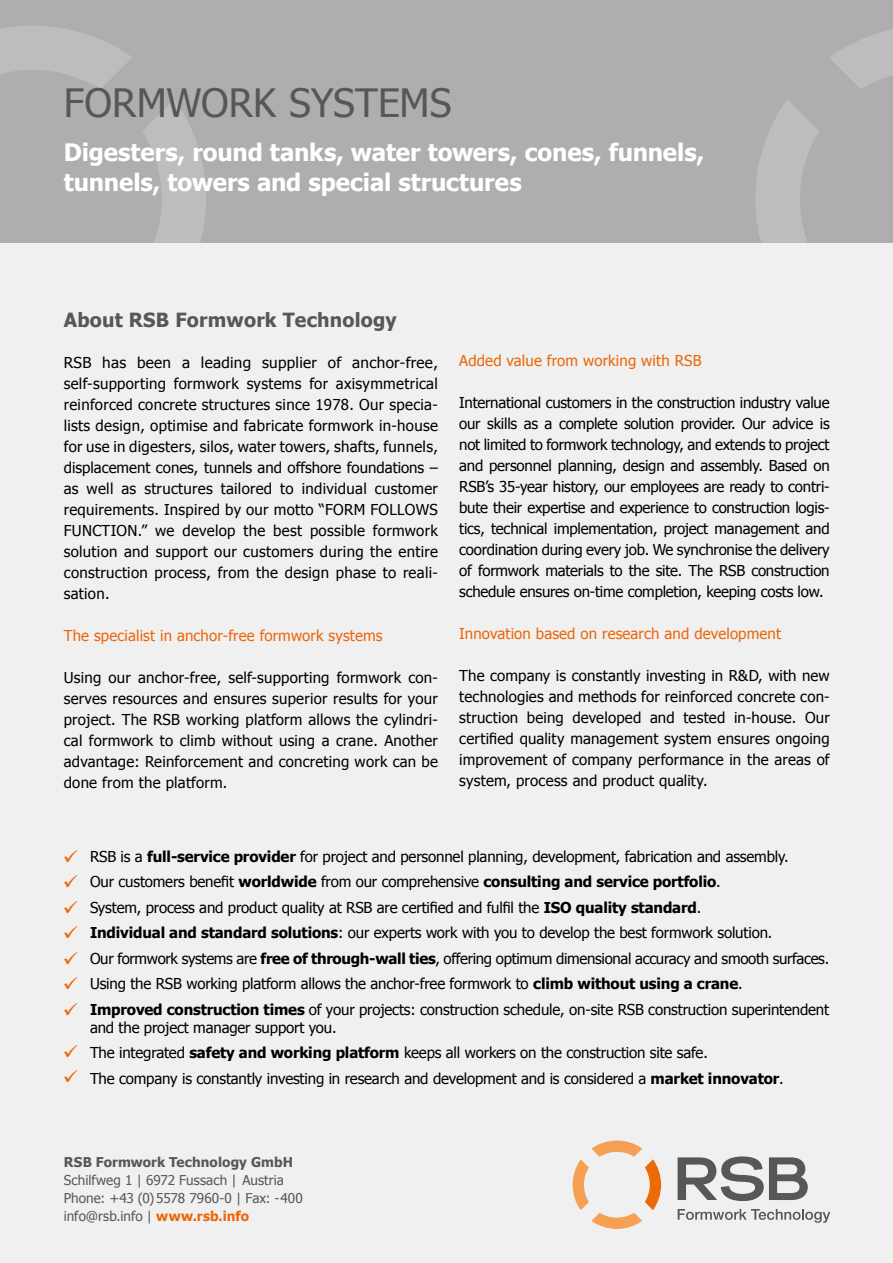
<style>
.page{position:relative;width:893px;height:1263px;background:#f0f0f0}
.page>*{position:absolute;margin:0;border:0;box-sizing:border-box;transform-origin:0 0}
.t1{font:39px "Tahoma";color:#575756}
.t2{font:700 24px/30px "Tahoma";color:#fff}
.t3{font:700 19.5px "Tahoma";letter-spacing:.01em;color:#575756}
.t4{font:19.5px/25.5px "Wingdings";color:#ec6608;text-align:justify}
.t5{font:15px/21px "Tahoma";letter-spacing:-.01em;color:#000;text-align:justify}
.t6{font:15px "Tahoma";letter-spacing:.01em;color:#ec6608}
.t7{font:13.5px/18px "Tahoma";letter-spacing:.005em;color:#575756}
.t8{font:700 13.5px "Tahoma";letter-spacing:.005em;color:#575756}
.s1{font-weight:700}
.s2{font-weight:700;color:#ec6608}
</style>
<div class="page">
<div style="left:0;top:0;width:893px;height:242px;background:#aeaeae"></div>
<svg style="left:143px;top:100px;width:63px;height:142px"></svg>
<svg style="left:0;top:26px;width:132px;height:63px"></svg>
<svg style="left:756px;top:100px;width:63px;height:142px"></svg>
<svg style="left:830px;top:30px;width:63px;height:59px"></svg>
<svg style="left:678px;top:1156px;width:130px;height:45px"></svg>
<svg style="left:573px;top:1140px;width:88px;height:89px"></svg>
<svg style="left:678px;top:1209px;width:152px;height:14px"></svg>
<h1 class="t1" style="left:64px;top:77px;width:389px">FORMWORK SYSTEMS</h1>
<h2 class="t2" style="left:64px;top:136px;width:642px">Digesters, round tanks, water towers, cones, funnels, tunnels, towers and special structures</h2>
<h3 class="t3" style="left:64px;top:306px;width:335px">About RSB Formwork Technology</h3>
<p class="t5" style="left:64px;top:351px;width:376px">RSB has been a leading supplier of anchor-free, self-supporting formwork systems for axisymmetrical reinforced concrete structures since 1978. Our specia&shy;lists design, optimise and fabricate formwork in-house for use in digesters, silos, water towers, shafts, funnels, displacement cones, tunnels and offshore foundations – as well as structures tailored to individual customer requirements. Inspired by our motto “FORM FOLLOWS FUNCTION.” we develop the best possible formwork solution and support our customers during the entire construction process, from the design phase to reali&shy;sation.</p>
<p class="t6" style="left:64px;top:625px;width:320px">The specialist in anchor-free formwork systems</p>
<p class="t5" style="left:64px;top:666px;width:376px">Using our anchor-free, self-supporting formwork con&shy;serves resources and ensures superior results for your project. The RSB working platform allows the cylindri&shy;cal formwork to climb without using a crane. Another advantage: Reinforcement and concreting work can be done from the platform.</p>
<p class="t6" style="left:459px;top:350px;width:244px">Added value from working with RSB</p>
<p class="t5" style="left:459px;top:391px;width:372px">International customers in the construction industry value our skills as a complete solution provider. Our advice is not limited to formwork technology, and extends to project and personnel planning, design and assembly. Based on RSB’s 35-year history, our employees are ready to contri&shy;bute their expertise and experience to construction logis&shy;tics, technical implementation, project management and coordination during every job. We synchronise the delivery of formwork materials to the site. The RSB construction schedule ensures on-time completion, keeping costs low.</p>
<p class="t6" style="left:459px;top:623px;width:323px">Innovation based on research and development</p>
<p class="t5" style="left:459px;top:664px;width:372px">The company is constantly investing in R&amp;D, with new technologies and methods for reinforced concrete con&shy;struction being developed and tested in-house. Our certified quality management system ensures ongoing improvement of company performance in the areas of system, process and product quality.</p>
<h3 class="t4" style="left:63px;top:845px;width:17px">✓ ✓ ✓ ✓ ✓ ✓ ✓</h3>
<p class="t5" style="left:90px;top:843px;width:741px;line-height:25.5px;text-align:left">RSB is a <span class="s1">full-service provider</span> for project and personnel planning, development, fabrication and assembly.<br>Our customers benefit <span class="s1">worldwide</span> from our comprehensive <span class="s1">consulting and service portfolio</span>.<br>System, process and product quality at RSB are certified and fulfil the <span class="s1">ISO quality standard</span>.<br><span class="s1">Individual and standard solutions</span>: our experts work with you to develop the best formwork solution.<br>Our formwork systems are <span class="s1">free of through-wall ties</span>, offering optimum dimensional accuracy and smooth surfaces.<br>Using the RSB working platform allows the anchor-free formwork to <span class="s1">climb without using a crane</span>.<br><span class="s1">Improved construction times</span> of your projects: construction schedule, on-site RSB construction superintendent</p>
<p class="t5" style="left:90px;top:1014px;width:695px;line-height:25.5px;text-align:left">and the project manager support you.<br>The integrated <span class="s1">safety and working platform</span> keeps all workers on the construction site safe.<br>The company is constantly investing in research and development and is considered a <span class="s1">market innovator</span>.</p>
<p class="t8" style="left:64px;top:1152px;width:231px">RSB Formwork Technology GmbH</p>
<p class="t7" style="left:64px;top:1170px;width:241px">Schilfweg 1 | 6972 Fussach | Austria<br>Phone: +43 (0)5578 7960-0 | Fax: -400 info@rsb.info | <span class="s2">www.rsb.info</span></p>
</div>
